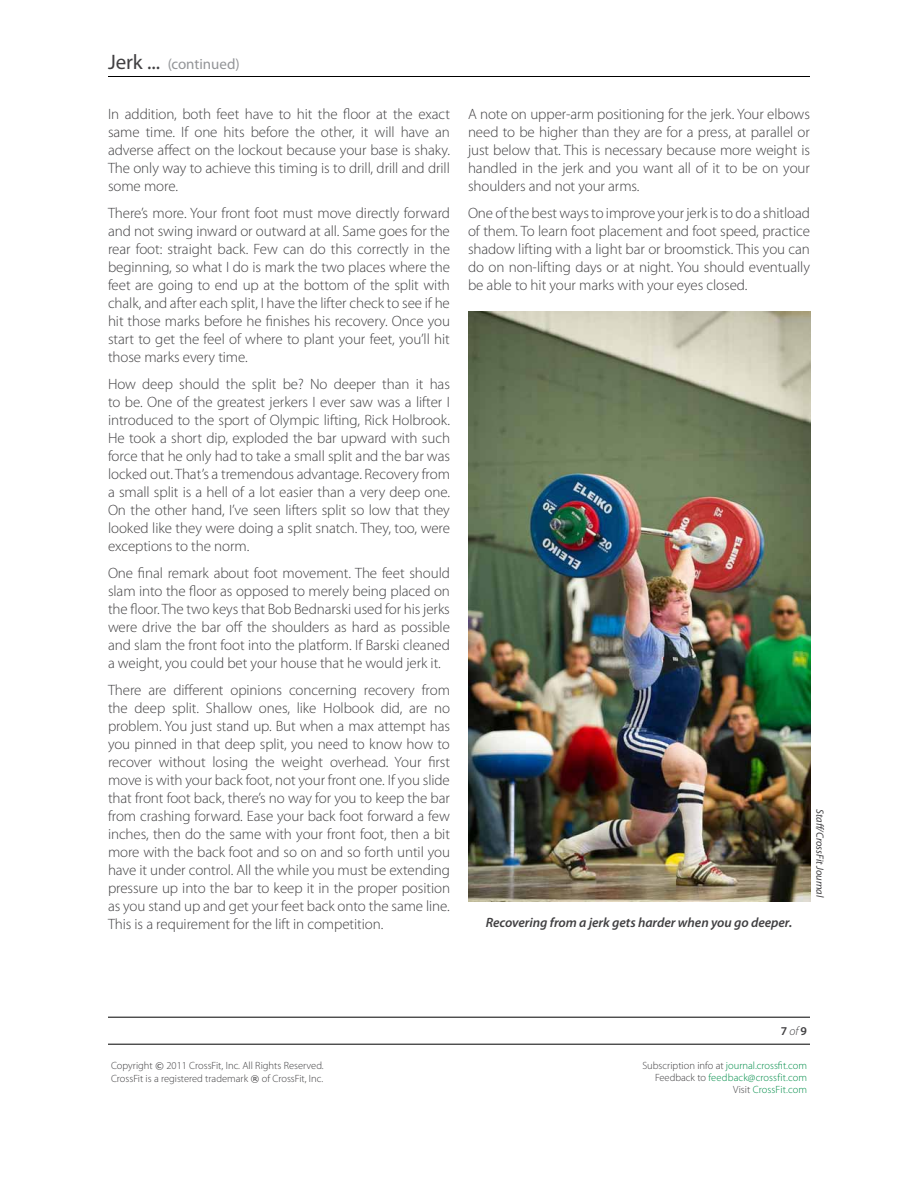
<style>
.page{position:relative;width:918px;height:1188px;background:#fff}
.page>*{position:absolute;margin:0;border:0;box-sizing:border-box;transform-origin:0 0}
.t1{font:300 15px/18px "Myriad Pro";letter-spacing:-.005em;color:#414042;text-align:justify}
.t2{font:15px "Myriad Pro";letter-spacing:-.005em;color:#939598}
.t3{font:italic 600 13.5px "Myriad Pro";letter-spacing:-.005em;color:#414042}
.t4{font:600 12px "Myriad Pro";color:#414042}
.t5{font:300 10.5px/12.6px "Myriad Pro";color:#414042}
.t6{font:300 10.5px/12px "Myriad Pro";color:#008d49;text-align:right}
.t7{font:italic 10.5px "Myriad Pro";letter-spacing:-.005em;color:#414042}
.s1{font-size:21px;color:#414042}
.s2{font-weight:300;font-style:italic}
.s3{font-family:"Verdana";font-weight:400;font-size:9px}
.s4{color:#414042}
</style>
<div class="page">
<hr style="left:108px;top:76px;width:702px;height:1px;background:#000">
<hr style="left:108px;top:1017px;width:702px;height:1px;background:#000">
<hr style="left:108px;top:1044px;width:702px;height:1px;background:#000">
<img style="left:469px;top:311px;width:342px;height:591px">
<p class="t2" style="left:108px;top:56px;width:133px"><span class="s1">Jerk ...</span> (continued)</p>
<p class="t1" style="left:108px;top:106px;width:344px">In addition, both feet have to hit the floor at the exact same time. If one hits before the other, it will have an adverse affect on the lockout because your base is shaky.<br>The only way to achieve this timing is to drill, drill and drill some more.</p>
<p class="t1" style="left:108px;top:205px;width:344px">There’s more. Your front foot must move directly forward and not swing inward or outward at all. Same goes for the rear foot: straight back. Few can do this correctly in the beginning, so what I do is mark the two places where the feet are going to end up at the bottom of the split with chalk, and after each split, I have the lifter check to see if he hit those marks before he finishes his recovery. Once you start to get the feel of where to plant your feet, you’ll hit those marks every time.</p>
<p class="t1" style="left:108px;top:376px;width:344px">How deep should the split be? No deeper than it has to be. One of the greatest jerkers I ever saw was a lifter I introduced to the sport of Olympic lifting, Rick Holbrook.<br>He took a short dip, exploded the bar upward with such force that he only had to take a small split and the bar was locked out. That’s a tremendous advantage. Recovery from a small split is a hell of a lot easier than a very deep one.<br>On the other hand, I’ve seen lifters split so low that they looked like they were doing a split snatch. They, too, were exceptions to the norm.</p>
<p class="t1" style="left:108px;top:565px;width:344px">One final remark about foot movement. The feet should slam into the floor as opposed to merely being placed on the floor. The two keys that Bob Bednarski used for his jerks were drive the bar off the shoulders as hard as possible and slam the front foot into the platform. If Barski cleaned a weight, you could bet your house that he would jerk it.</p>
<p class="t1" style="left:108px;top:682px;width:344px">There are different opinions concerning recovery from the deep split. Shallow ones, like Holbook did, are no problem. You just stand up. But when a max attempt has you pinned in that deep split, you need to know how to recover without losing the weight overhead. Your first move is with your back foot, not your front one. If you slide that front foot back, there’s no way for you to keep the bar from crashing forward. Ease your back foot forward a few inches, then do the same with your front foot, then a bit more with the back foot and so on and so forth until you have it under control. All the while you must be extending pressure up into the bar to keep it in the proper position as you stand up and get your feet back onto the same line.<br>This is a requirement for the lift in competition.</p>
<p class="t1" style="left:468px;top:106px;width:344px">A note on upper-arm positioning for the jerk. Your elbows need to be higher than they are for a press, at parallel or just below that. This is necessary because more weight is handled in the jerk and you want all of it to be on your shoulders and not your arms.</p>
<p class="t1" style="left:468px;top:205px;width:344px">One of the best ways to improve your jerk is to do a shitload of them. To learn foot placement and foot speed, practice shadow lifting with a light bar or broomstick. This you can do on non-lifting days or at night. You should eventually be able to hit your marks with your eyes closed.</p>
<p class="t3" style="left:486px;top:915px;width:308px">Recovering from a jerk gets harder when you go deeper.</p>
<p class="t7" style="left:826px;top:809px;width:90px;rotate:90deg">Staff/CrossFit Journal</p>
<p class="t4" style="left:781px;top:1024px;width:28px">7 <span class="s2">of</span> 9</p>
<p class="t5" style="left:111px;top:1060px;width:214px">Copyright <span class="s3">©</span> 2011 CrossFit, Inc. All Rights Reserved.<br>CrossFit is a registered trademark <span class="s3">®</span> of CrossFit, Inc.</p>
<p class="t6" style="left:642px;top:1060px;width:166px"><span class="s4">Subscription info at</span> journal.crossfit.com<br><span class="s4">Feedback to</span> feedback@crossfit.com<br><span class="s4">Visit</span> CrossFit.com</p>
</div>
